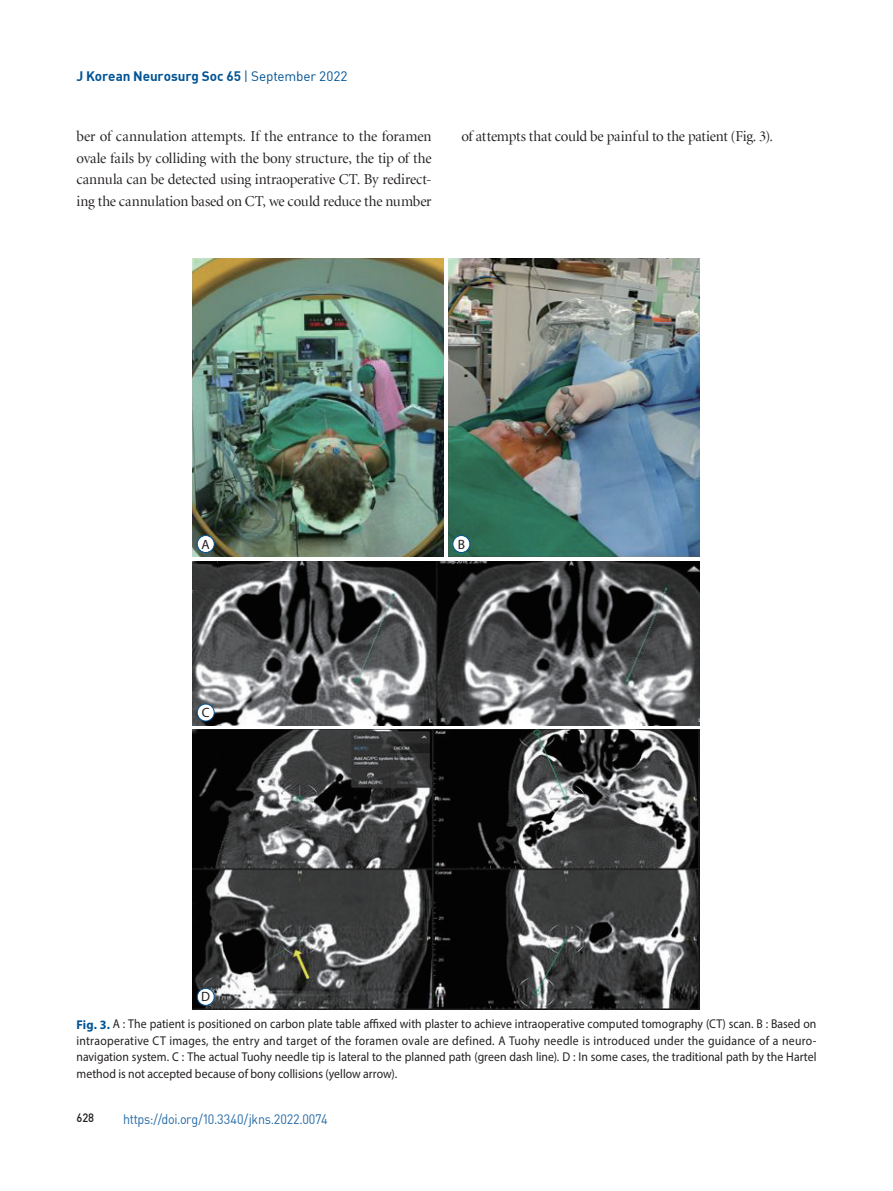
<style>
.page{position:relative;width:893px;height:1191px;background:#fff}
.page>*{position:absolute;margin:0;border:0;box-sizing:border-box;transform-origin:0 0}
.t1{font:15px/21.8px "Minion LT Display";letter-spacing:-.015em;color:#231f20;text-align:justify}
.t2{font:13.5px "DIN";letter-spacing:-.02em;color:#2369a5;scale:.93 1}
.t3{font:700 13.5px "DIN";letter-spacing:-.005em;color:#005495}
.t4{font:13.5px "Myriad Pro";color:#231f20}
.t5{font:12.75px/16.5px "Myriad Pro";color:#231f20;text-align:justify;scale:.92 1}
.t6{font:12px "Dinmed";color:#231f20;scale:.93 1}
.s1{font-weight:400}
.s2{font-weight:700;color:#005495}
</style>
<div class="page">
<img style="left:193px;top:258px;width:251px;height:299px">
<div style="left:197px;top:535px;width:17px;height:17px;background:#fff;border-radius:50%"></div>
<div style="left:197px;top:535px;width:17px;height:18px;border:1px solid #005495;border-radius:50%"></div>
<img style="left:448px;top:258px;width:251px;height:299px">
<div style="left:453px;top:535px;width:17px;height:17px;background:#fff;border-radius:50%"></div>
<div style="left:453px;top:535px;width:17px;height:18px;border:1px solid #005495;border-radius:50%"></div>
<img style="left:193px;top:561px;width:506px;height:164px">
<div style="left:197px;top:704px;width:17px;height:17px;background:#fff;border-radius:50%"></div>
<div style="left:197px;top:704px;width:17px;height:17px;border:1px solid #005495;border-radius:50%"></div>
<img style="left:193px;top:730px;width:506px;height:279px">
<div style="left:197px;top:988px;width:17px;height:17px;background:#fff;border-radius:50%"></div>
<div style="left:197px;top:988px;width:17px;height:17px;border:1px solid #005495;border-radius:50%"></div>
<p class="t3" style="left:76px;top:68px;width:273px">J Korean Neurosurg Soc 65 <span class="s1">| September 2022</span></p>
<p class="t1" style="left:76px;top:126px;width:357px">ber of cannulation attempts. If the entrance to the foramen ovale fails by colliding with the bony structure, the tip of the cannula can be detected using intraoperative CT. By redirect&shy;ing the cannulation based on CT, we could reduce the number</p>
<p class="t1" style="left:461px;top:126px;width:313px">of attempts that could be painful to the patient (Fig. 3).</p>
<p class="t4" style="left:202px;top:536px;width:10px">A</p>
<p class="t4" style="left:458px;top:536px;width:9px">B</p>
<p class="t4" style="left:202px;top:704px;width:9px">C</p>
<p class="t4" style="left:201px;top:988px;width:10px">D</p>
<p class="t5" style="left:77px;top:1015px;width:806px"><span class="s2">Fig. 3.</span> A : The patient is positioned on carbon plate table affixed with plaster to achieve intraoperative computed tomography (CT) scan. B : Based on intraoperative CT images, the entry and target of the foramen ovale are defined. A Tuohy needle is introduced under the guidance of a neuro&shy;navigation system. C : The actual Tuohy needle tip is lateral to the planned path (green dash line). D : In some cases, the traditional path by the Hartel method is not accepted because of bony collisions (yellow arrow).</p>
<p class="t6" style="left:77px;top:1109px;width:20px">628</p>
<p class="t2" style="left:123px;top:1110px;width:221px">https://doi.org/10.3340/jkns.2022.0074</p>
</div>
